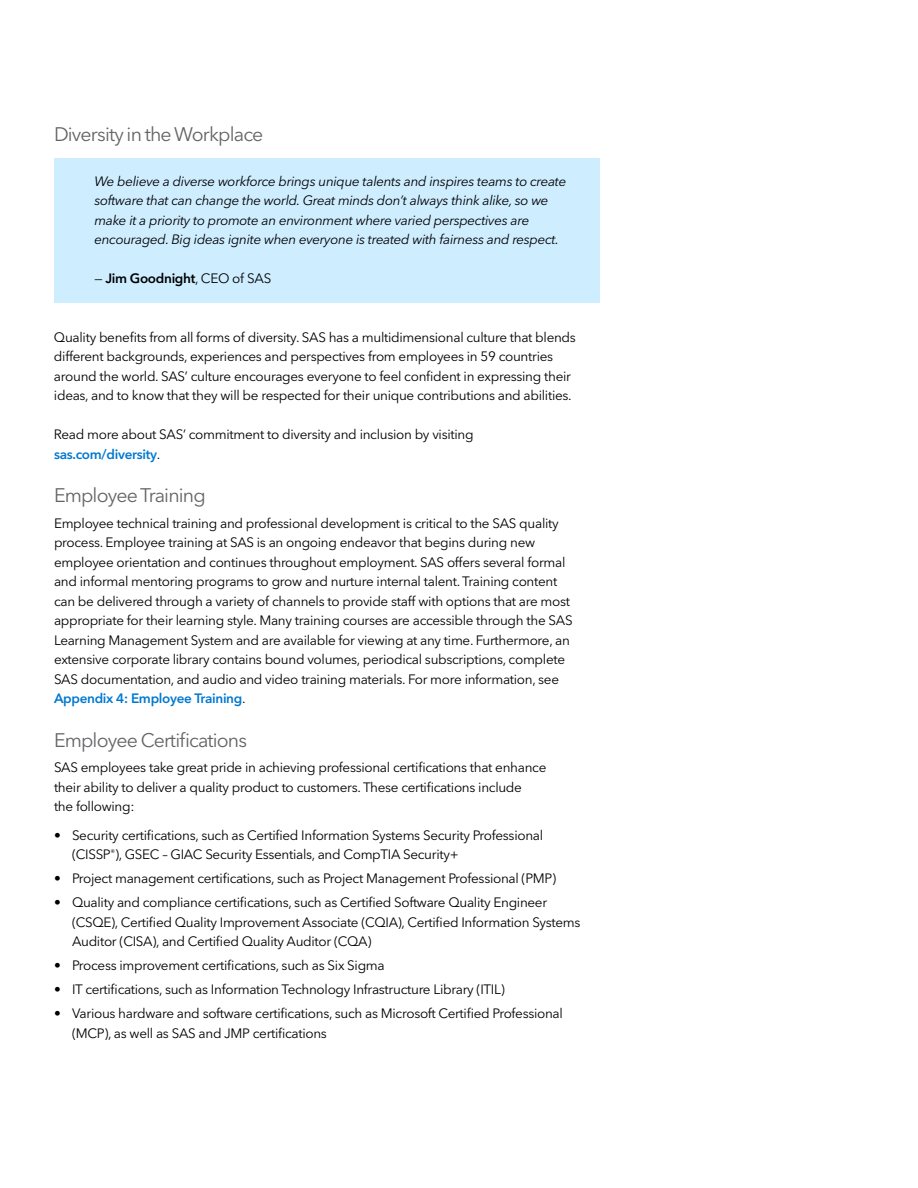
<style>
.page{position:relative;width:918px;height:1188px;background:#fff}
.page>*{position:absolute;margin:0;border:0;box-sizing:border-box;transform-origin:0 0}
.Head_2_Black_75{font:19.5px "Avenir Next W1 G";letter-spacing:-.04em;color:#636466}
.Body{font:13.5px/19.5px "Avenir Next W1 G";letter-spacing:-.02em;color:#000}
.Body-2{font:italic 13.5px/19.5px "Avenir Next W1 G";letter-spacing:-.02em;color:#000}
.Body_Before_bullet{font:13.5px/19.5px "Avenir Next W1 G";letter-spacing:-.02em;color:#000}
.Body-3{font:600 13.5px "Avenir Next W1 G";letter-spacing:-.02em;color:#000}
.s1{font-weight:400}
.s2{font-weight:600;color:#0079d1}
</style>
<div class="page">
<div style="left:54px;top:158px;width:545px;height:144px;background:#ceedff"></div>
<h3 class="Head_2_Black_75" style="left:54px;top:122px;width:211px">Diversity in the Workplace</h3>
<p class="Body-2" style="left:94px;top:171px;width:473px">We believe a diverse workforce brings unique talents and inspires teams to create software that can change the world. Great minds don’t always think alike, so we make it a priority to promote an environment where varied perspectives are encouraged. Big ideas ignite when everyone is treated with fairness and respect.</p>
<p class="Body-3" style="left:94px;top:270px;width:178px"><span class="s1">—</span> Jim Goodnight<span class="s1">, CEO of SAS</span></p>
<p class="Body" style="left:54px;top:327px;width:523px">Quality benefits from all forms of diversity. SAS has a multidimensional culture that blends different backgrounds, experiences and perspectives from employees in 59 countries around the world. SAS’ culture encourages everyone to feel confident in expressing their ideas, and to know that they will be respected for their unique contributions and abilities.</p>
<p class="Body" style="left:54px;top:425px;width:421px">Read more about SAS’ commitment to diversity and inclusion by visiting <span class="s2">sas.com/diversity</span>.</p>
<h3 class="Head_2_Black_75" style="left:54px;top:484px;width:153px">Employee Training</h3>
<p class="Body" style="left:54px;top:513px;width:520px">Employee technical training and professional development is critical to the SAS quality process. Employee training at SAS is an ongoing endeavor that begins during new employee orientation and continues throughout employment. SAS offers several formal and informal mentoring programs to grow and nurture internal talent. Training content can be delivered through a variety of channels to provide staff with options that are most appropriate for their learning style. Many training courses are accessible through the SAS Learning Management System and are available for viewing at any time. Furthermore, an extensive corporate library contains bound volumes, periodical subscriptions, complete SAS documentation, and audio and video training materials. For more information, see <span class="s2">Appendix 4: Employee Training</span>.</p>
<h3 class="Head_2_Black_75" style="left:54px;top:728px;width:195px">Employee Certifications</h3>
<p class="Body_Before_bullet" style="left:54px;top:758px;width:494px">SAS employees take great pride in achieving professional certifications that enhance their ability to deliver a quality product to customers. These certifications include<br>the following:</p>
<p class="Body" style="left:72px;top:825px;width:473px;text-indent:-18px">• Security certifications, such as Certified Information Systems Security Professional (CISSP<sup>®</sup>), GSEC – GIAC Security Essentials, and CompTIA Security+</p>
<p class="Body" style="left:54px;top:869px;width:504px">• Project management certifications, such as Project Management Professional (PMP)</p>
<p class="Body" style="left:72px;top:893px;width:510px;text-indent:-18px">• Quality and compliance certifications, such as Certified Software Quality Engineer (CSQE), Certified Quality Improvement Associate (CQIA), Certified Information Systems<br>Auditor (CISA), and Certified Quality Auditor (CQA)</p>
<p class="Body" style="left:54px;top:956px;width:332px">• Process improvement certifications, such as Six Sigma</p>
<p class="Body" style="left:54px;top:980px;width:452px">• IT certifications, such as Information Technology Infrastructure Library (ITIL)</p>
<p class="Body" style="left:72px;top:1004px;width:492px;text-indent:-18px">• Various hardware and software certifications, such as Microsoft Certified Professional (MCP), as well as SAS and JMP certifications</p>
</div>
